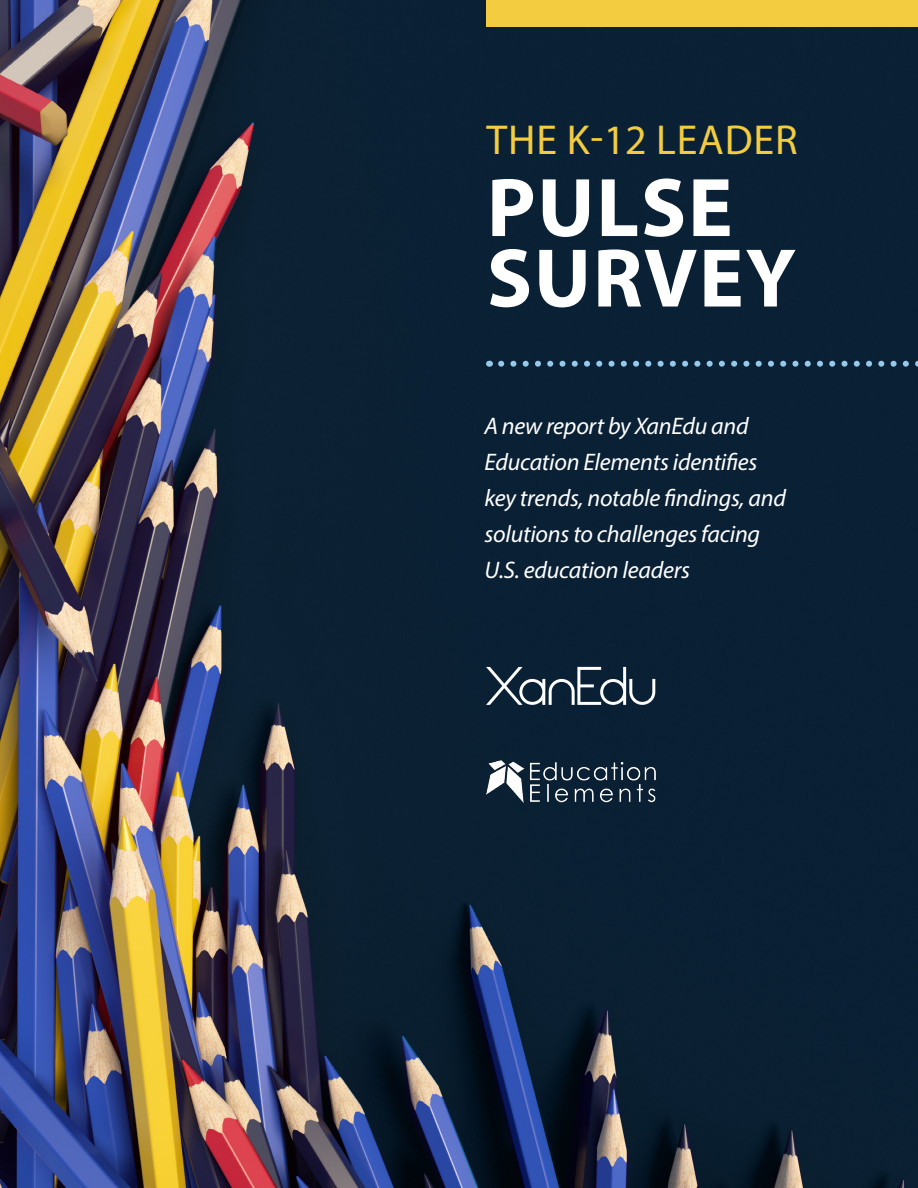
<style>
.page{position:relative;width:918px;height:1188px;background:#fff}
.page>*{position:absolute;margin:0;border:0;box-sizing:border-box;transform-origin:0 0}
.t1{font:700 84px/70.5px "Myriad Pro";letter-spacing:.02em;color:#fff}
.t2{font:42px "Myriad Pro";letter-spacing:.02em;color:#f3cd3f}
.t3{font:italic 24px/36px "Myriad Pro";letter-spacing:-.01em;color:#fff}
</style>
<div class="page">
<img style="left:0;top:0;width:918px;height:1188px">
<svg style="left:486px;top:667px;width:169px;height:38px"></svg>
<img style="left:486px;top:760px;width:169px;height:43px">
<div style="left:486px;top:0;width:432px;height:27px;background:#f3cd3f"></div>
<svg style="left:501px;top:361px;width:417px;height:6px;background:#3d5e78"></svg>
<h2 class="t2" style="left:486px;top:114px;width:313px">THE K-12 LEADER</h2>
<h1 class="t1" style="left:487px;top:170px;width:311px">PULSE<br>SURVEY</h1>
<p class="t3" style="left:484px;top:408px;width:303px">A new report by XanEdu and<br>Education Elements identifies key trends, notable findings, and solutions to challenges facing<br>U.S. education leaders</p>
</div>
